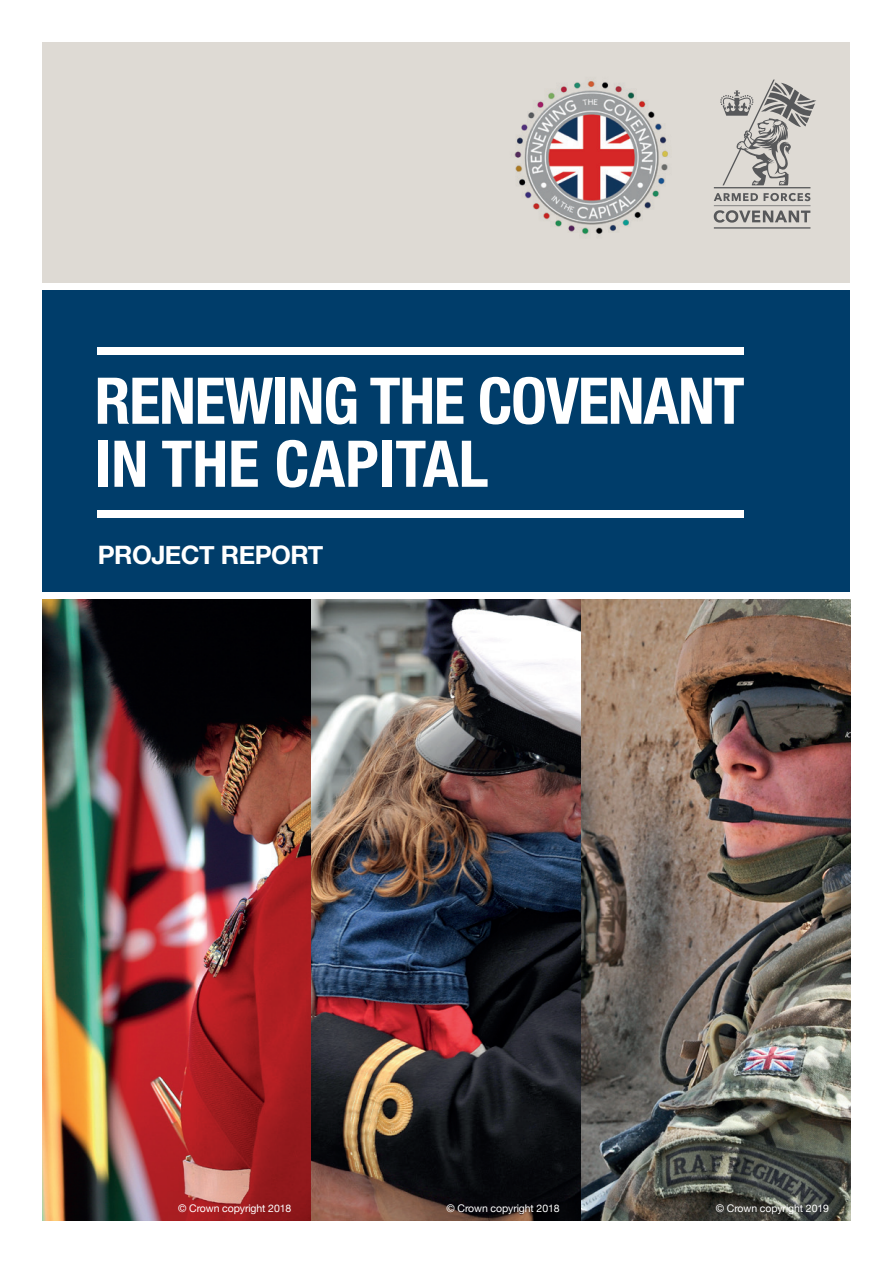
<style>
.page{position:relative;width:893px;height:1263px;background:#fff}
.page>*{position:absolute;margin:0;border:0;box-sizing:border-box;transform-origin:0 0}
.t1{font:700 condensed 64.5px/63px "Helvetica Neue";letter-spacing:-.02em;color:#fff}
.t2{font:700 25.35px "Helvetica Neue";letter-spacing:-.02em;color:#fff}
.t3{font:10.5px "Helvetica Neue";letter-spacing:-.01em;color:#fff}
</style>
<div class="page">
<div style="left:43px;top:43px;width:807px;height:240px;background:#dedad4"></div>
<div style="left:43px;top:290px;width:807px;height:301px;background:#003d6a"></div>
<img style="left:43px;top:599px;width:269px;height:621px">
<img style="left:312px;top:599px;width:269px;height:621px">
<img style="left:581px;top:599px;width:269px;height:621px">
<svg style="left:714px;top:80px;width:102px;height:149px"></svg>
<div style="left:98px;top:347px;width:646px;height:7px;background:#fff"></div>
<div style="left:98px;top:510px;width:646px;height:8px;background:#fff"></div>
<img style="left:514px;top:81px;width:154px;height:154px">
<h1 class="t1" style="left:95px;top:365px;width:651px">RENEWING THE COVENANT<br>IN THE CAPITAL</h1>
<h2 class="t2" style="left:98px;top:535px;width:227px">PROJECT REPORT</h2>
<p class="t3" style="left:178px;top:1201px;width:115px">© Crown copyright 2018</p>
<p class="t3" style="left:446px;top:1201px;width:115px">© Crown copyright 2018</p>
<p class="t3" style="left:716px;top:1201px;width:115px">© Crown copyright 2019</p>
</div>
